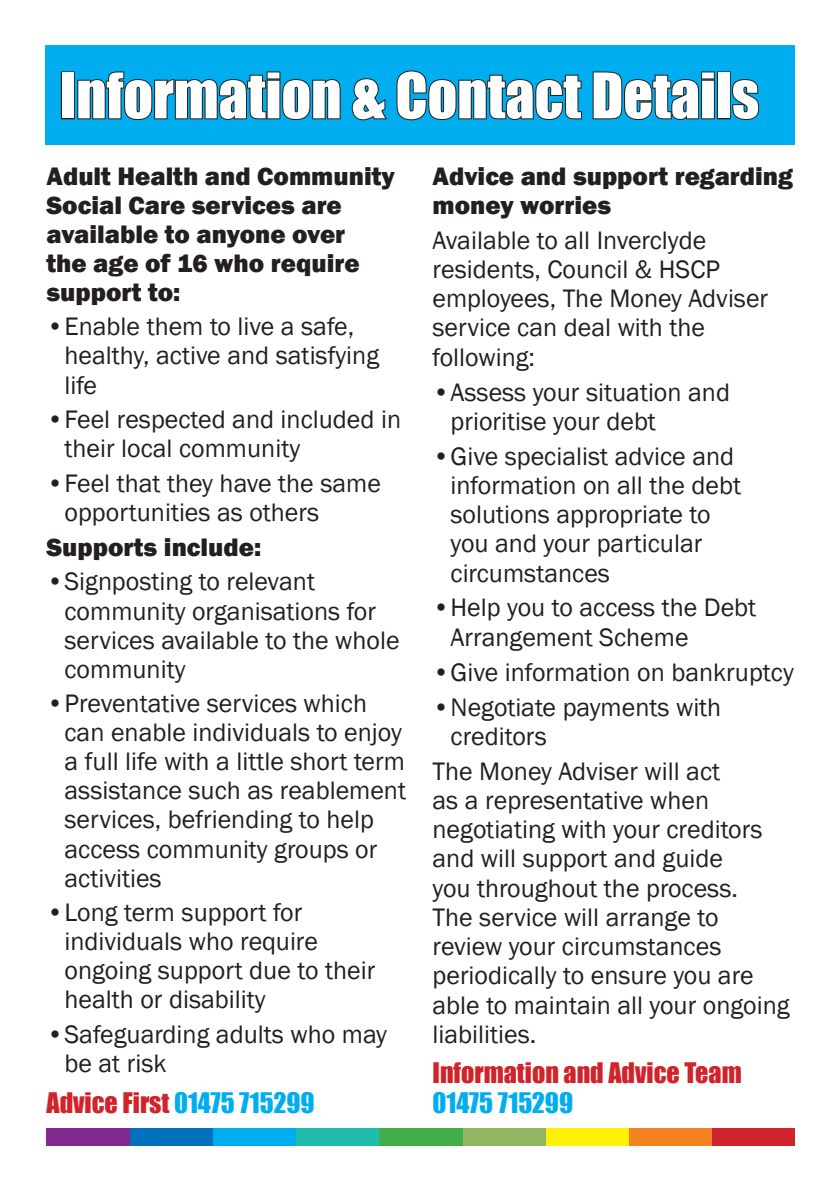
<style>
.page{position:relative;width:840px;height:1191px;background:#fff}
.page>*{position:absolute;margin:0;border:0;box-sizing:border-box;transform-origin:0 0}
.t1{font:58px "Impact";color:#fff}
.t2{font:26px/29.2px "Franklin Gothic";color:#231f20}
.t3{font:800 26px/29px "Franklin Gothic";color:#231f20}
.t4{font:26px/29.2px "Impact";color:#d1232a}
.s1{color:#00aeef}
</style>
<div class="page">
<div style="left:711px;top:1128px;width:83px;height:17px;background:#d1232a"></div>
<div style="left:628px;top:1128px;width:83px;height:17px;background:#f58220"></div>
<div style="left:545px;top:1128px;width:83px;height:17px;background:#fff101"></div>
<div style="left:462px;top:1128px;width:83px;height:17px;background:#91b560"></div>
<div style="left:379px;top:1128px;width:83px;height:17px;background:#40ae49"></div>
<div style="left:296px;top:1128px;width:83px;height:17px;background:#22bcac"></div>
<div style="left:212px;top:1128px;width:84px;height:17px;background:#00aeef"></div>
<div style="left:129px;top:1128px;width:83px;height:17px;background:#0072bc"></div>
<div style="left:46px;top:1128px;width:83px;height:17px;background:#802990"></div>
<div style="left:45px;top:45px;width:749px;height:100px;background:#00aeef"></div>
<div style="left:61px;top:71px;width:14px;height:48px;border:2px solid #231f20"></div>
<svg style="left:77px;top:71px;width:264px;height:49px"></svg>
<svg style="left:351px;top:78px;width:36px;height:43px"></svg>
<svg style="left:396px;top:70px;width:186px;height:51px"></svg>
<svg style="left:592px;top:71px;width:123px;height:49px"></svg>
<div style="left:716px;top:71px;width:14px;height:48px;border:2px solid #231f20"></div>
<svg style="left:730px;top:78px;width:30px;height:42px"></svg>
<p class="t1" style="left:59px;top:51px;width:700px">Information &amp; Contact Details</p>
<p class="t3" style="left:46px;top:161px;width:349px">Adult Health and Community<br>Social Care services are available to anyone over<br>the age of 16 who require support to:</p>
<p class="t2" style="left:64px;top:313px;width:316px;text-indent:-18px">•Enable them to live a safe, healthy, active and satisfying life</p>
<p class="t2" style="left:64px;top:405px;width:338px;text-indent:-18px">•Feel respected and included in their local community</p>
<p class="t2" style="left:64px;top:469px;width:318px;text-indent:-18px">•Feel that they have the same opportunities as others</p>
<p class="t3" style="left:46px;top:532px;width:216px">Supports include:</p>
<p class="t2" style="left:64px;top:568px;width:336px;text-indent:-18px">•Signposting to relevant community organisations for services available to the whole community</p>
<p class="t2" style="left:64px;top:689px;width:343px;text-indent:-18px">•Preventative services which can enable individuals to enjoy a full life with a little short term assistance such as reablement services, befriending to help access community groups or activities</p>
<p class="t2" style="left:64px;top:898px;width:312px;text-indent:-18px">•Long term support for individuals who require ongoing support due to their health or disability</p>
<p class="t2" style="left:64px;top:1020px;width:324px;text-indent:-18px">•Safeguarding adults who may be at risk</p>
<p class="t4" style="left:46px;top:1087px;width:269px">Advice First <span class="s1">01475 715299</span></p>
<p class="t3" style="left:432px;top:161px;width:362px">Advice and support regarding money worries</p>
<p class="t2" style="left:432px;top:226px;width:337px">Available to all Inverclyde residents, Council &amp; HSCP employees, The Money Adviser service can deal with the following:</p>
<p class="t2" style="left:450px;top:378px;width:281px;text-indent:-18px">•Assess your situation and prioritise your debt</p>
<p class="t2" style="left:450px;top:442px;width:292px;text-indent:-18px">•Give specialist advice and information on all the debt solutions appropriate to you and your particular circumstances</p>
<p class="t2" style="left:450px;top:594px;width:307px;text-indent:-18px">•Help you to access the Debt<br>Arrangement Scheme</p>
<p class="t2" style="left:432px;top:658px;width:362px">•Give information on bankruptcy</p>
<p class="t2" style="left:450px;top:693px;width:272px;text-indent:-18px">•Negotiate payments with creditors</p>
<p class="t2" style="left:432px;top:757px;width:358px">The Money Adviser will act<br>as a representative when negotiating with your creditors and will support and guide<br>you throughout the process.<br>The service will arrange to review your circumstances periodically to ensure you are able to maintain all your ongoing liabilities.</p>
<p class="t4" style="left:432px;top:1057px;width:310px">Information and Advice Team<br><span class="s1">01475 715299</span></p>
</div>
